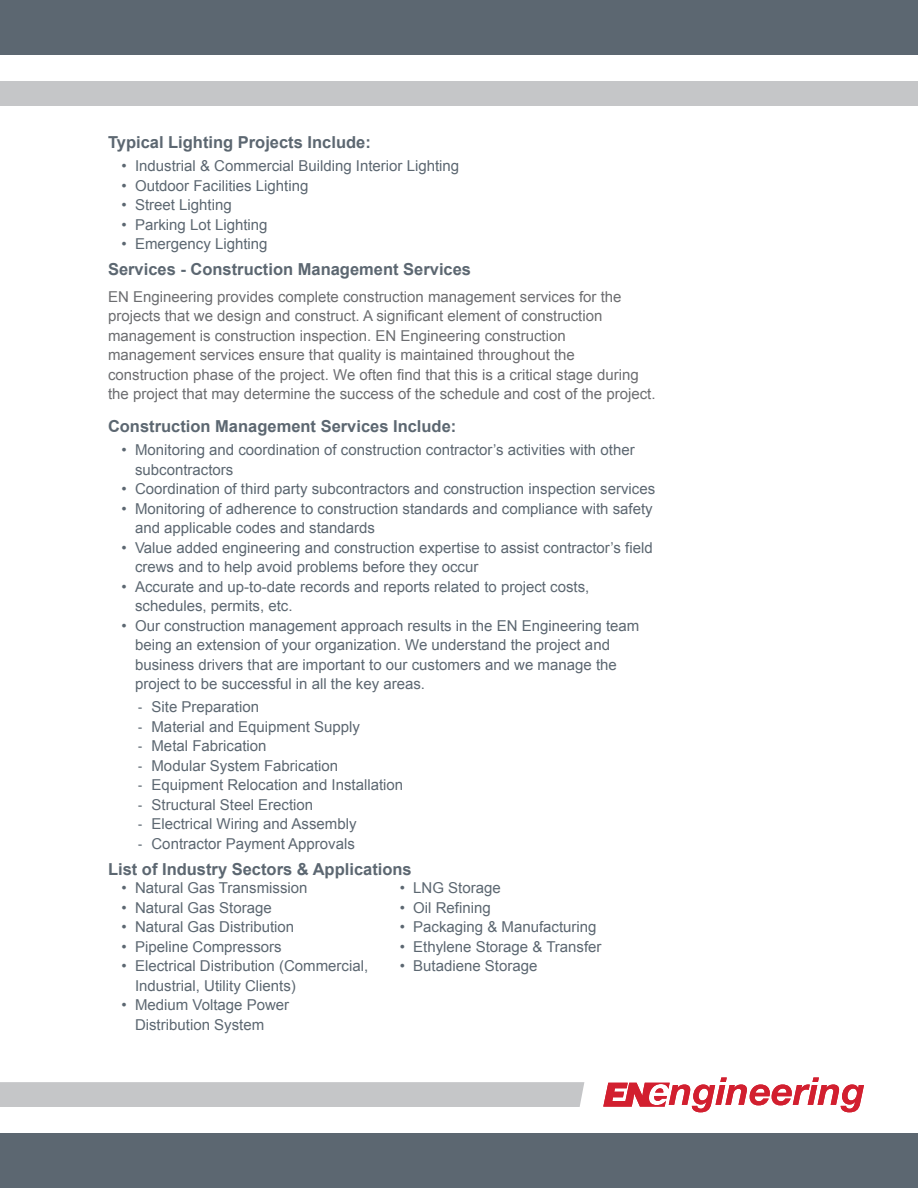
<style>
.page{position:relative;width:918px;height:1188px;background:#fff}
.page>*{position:absolute;margin:0;border:0;box-sizing:border-box;transform-origin:0 0}
.GREY_SUBHEAD{font:700 16.5px "Arial";color:#5c6771}
.t1{font:15px/19.5px "Arial";color:#5c6771}
.TEXT{font:15px/19.5px "Arial";color:#6c6d70}
.s1{font-family:"Arial Narrow"}
</style>
<div class="page">
<div style="left:0;top:0;width:918px;height:54px;background:#5c6771"></div>
<div style="left:0;top:81px;width:918px;height:25px;background:#c5c6c8"></div>
<div style="left:0;top:1134px;width:918px;height:54px;background:#5c6771"></div>
<div style="left:0;top:1082px;width:584px;height:25px;background:#c5c6c8"></div>
<svg style="left:603px;top:1078px;width:261px;height:34px"></svg>
<p class="GREY_SUBHEAD" style="left:108px;top:133px;width:264px">Typical Lighting Projects Include:</p>
<p class="t1" style="left:122px;top:156px;width:339px">• Industrial &amp; Commercial Building Interior Lighting</p>
<p class="t1" style="left:122px;top:176px;width:188px">• Outdoor Facilities Lighting</p>
<p class="t1" style="left:122px;top:195px;width:112px">• Street Lighting</p>
<p class="t1" style="left:122px;top:215px;width:148px">• Parking Lot Lighting</p>
<p class="t1" style="left:122px;top:234px;width:148px">• Emergency Lighting</p>
<p class="GREY_SUBHEAD" style="left:108px;top:260px;width:365px">Services - Construction Management Services</p>
<p class="TEXT" style="left:108px;top:287px;width:549px">EN Engineering provides complete construction management services for the projects that we design and construct. A significant element of construction management is construction inspection. EN Engineering construction management services ensure that quality is maintained throughout the construction phase of the project. We often find that this is a critical stage during the project that may determine the success of the schedule and cost of the project.</p>
<p class="GREY_SUBHEAD" style="left:108px;top:417px;width:350px">Construction Management Services Include:</p>
<p class="t1" style="left:135px;top:440px;width:501px;text-indent:-14px">• Monitoring and coordination of construction contractor’s activities with other subcontractors</p>
<p class="t1" style="left:122px;top:479px;width:535px">• Coordination of third party subcontractors and construction inspection services</p>
<p class="t1" style="left:135px;top:499px;width:519px;text-indent:-14px">• Monitoring of adherence to construction standards and compliance with safety and applicable codes and standards</p>
<p class="t1" style="left:135px;top:538px;width:519px;text-indent:-14px">• Value added engineering and construction expertise to assist contractor’s field crews and to help avoid problems before they occur</p>
<p class="t1" style="left:135px;top:577px;width:456px;text-indent:-14px">• Accurate and up-to-date records and reports related to project costs, schedules, permits, etc.</p>
<p class="t1" style="left:135px;top:616px;width:506px;text-indent:-14px">• Our construction management approach results in the EN Engineering team being an extension of your organization. We understand the project and business drivers that are important to our customers and we manage the project to be successful in all the key areas.</p>
<p class="t1" style="left:138px;top:697px;width:123px"><span class="s1">-</span> Site Preparation</p>
<p class="t1" style="left:138px;top:717px;width:223px"><span class="s1">-</span> Material and Equipment Supply</p>
<p class="t1" style="left:138px;top:736px;width:130px"><span class="s1">-</span> Metal Fabrication</p>
<p class="t1" style="left:138px;top:756px;width:202px"><span class="s1">-</span> Modular System Fabrication</p>
<p class="t1" style="left:138px;top:775px;width:267px"><span class="s1">-</span> Equipment Relocation and Installation</p>
<p class="t1" style="left:138px;top:795px;width:177px"><span class="s1">-</span> Structural Steel Erection</p>
<p class="t1" style="left:138px;top:814px;width:220px"><span class="s1">-</span> Electrical Wiring and Assembly</p>
<p class="t1" style="left:138px;top:834px;width:218px"><span class="s1">-</span> Contractor Payment Approvals</p>
<p class="GREY_SUBHEAD" style="left:108px;top:860px;width:305px">List of Industry Sectors &amp; Applications</p>
<p class="t1" style="left:122px;top:878px;width:188px">• Natural Gas Transmission</p>
<p class="t1" style="left:122px;top:898px;width:152px">• Natural Gas Storage</p>
<p class="t1" style="left:122px;top:917px;width:174px">• Natural Gas Distribution</p>
<p class="t1" style="left:122px;top:937px;width:162px">• Pipeline Compressors</p>
<p class="t1" style="left:135px;top:956px;width:235px;text-indent:-14px">• Electrical Distribution (Commercial,<br>Industrial, Utility Clients)</p>
<p class="t1" style="left:135px;top:995px;width:156px;text-indent:-14px">• Medium Voltage Power<br>Distribution System</p>
<p class="t1" style="left:400px;top:878px;width:103px">• LNG Storage</p>
<p class="t1" style="left:400px;top:898px;width:93px">• Oil Refining</p>
<p class="t1" style="left:400px;top:917px;width:198px">• Packaging &amp; Manufacturing</p>
<p class="t1" style="left:400px;top:937px;width:203px">• Ethylene Storage &amp; Transfer</p>
<p class="t1" style="left:400px;top:956px;width:139px">• Butadiene Storage</p>
</div>
